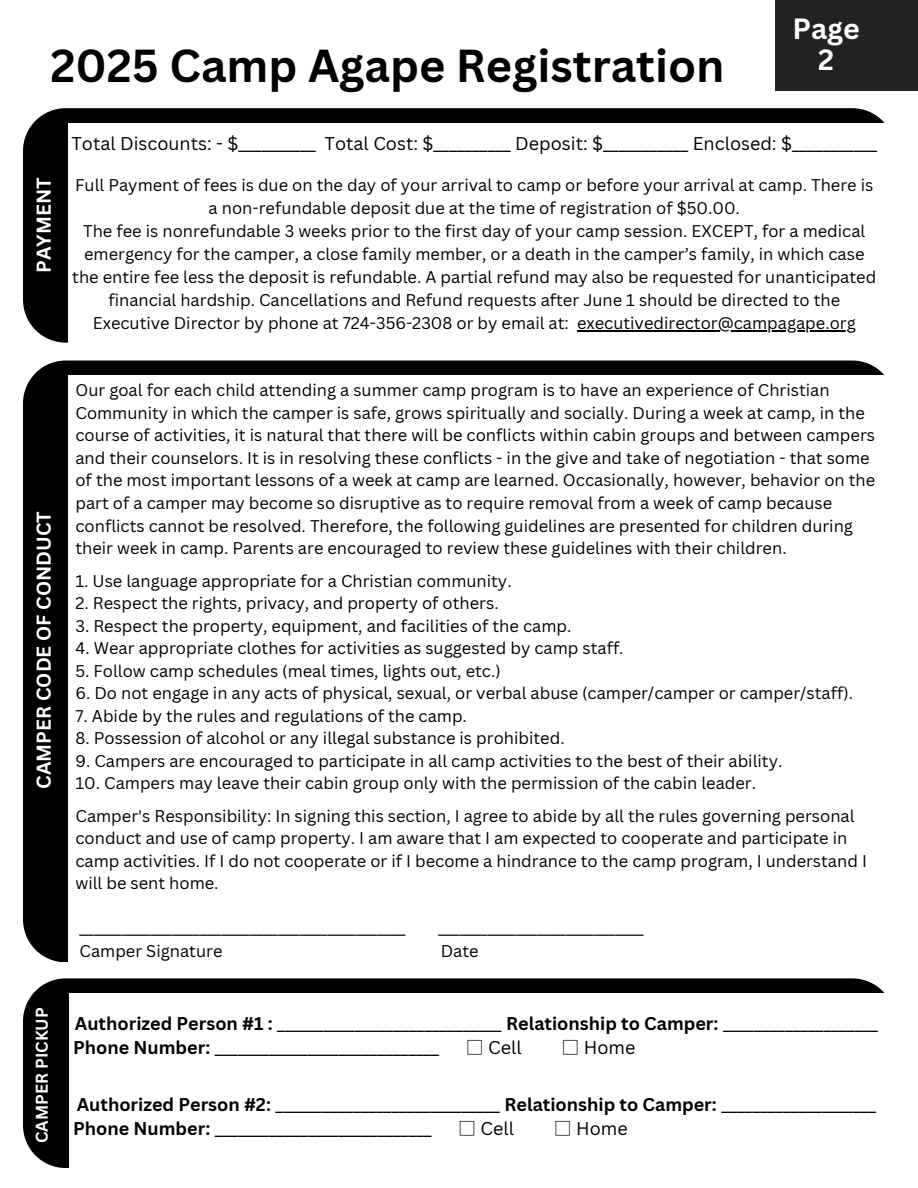
<style>
.page{position:relative;width:918px;height:1188px;background:#fff}
.page>*{position:absolute;margin:0;border:0;box-sizing:border-box;transform-origin:0 0}
.t1{font:700 45px "Canva Sans";color:#000}
.t2{font:700 28.5px/31.5px "Canva Sans";color:#fff;text-align:center}
.t3{font:700 19.5px "Canva Sans";color:#fff}
.t4{font:18px/24.8px "Canva Sans";color:#000}
.t5{font:16.5px/22.5px "Canva Sans";color:#000}
.t6{font:700 16.5px "Canva Sans";color:#fff}
.s1{font-weight:700}
.s2{font-family:"Noto Sans CJ Ksc"}
</style>
<div class="page">
<svg style="left:23px;top:108px;width:862px;height:235px;background:#0e0e0e"></svg>
<div style="left:69px;top:123px;width:838px;height:228px;background:#fff"></div>
<div style="left:23px;top:361px;width:862px;height:601px;background:#000"></div>
<div style="left:69px;top:376px;width:838px;height:604px;background:#fff"></div>
<svg style="left:23px;top:978px;width:862px;height:190px;background:#0f0f0f"></svg>
<div style="left:69px;top:993px;width:838px;height:188px;background:#fff"></div>
<div style="left:775px;top:0;width:143px;height:90px;background:#222"></div>
<hr style="left:577px;top:330px;width:279px;height:1px;background:#000">
<p class="t1" style="left:50px;top:34px;width:676px">2025 Camp Agape Registration</p>
<p class="t2" style="left:792px;top:12px;width:69px">Page<br>2</p>
<p class="t3" style="left:30px;top:273px;width:97px;rotate:-90deg">PAYMENT</p>
<p class="t3" style="left:30px;top:789px;width:279px;rotate:-90deg">CAMPER CODE OF CONDUCT</p>
<h4 class="t6" style="left:30px;top:1143px;width:137px;rotate:-90deg">CAMPER PICKUP</h4>
<p class="t4" style="left:71px;top:131px;width:807px">Total Discounts: - $__________ Total Cost: $__________ Deposit: $___________ Enclosed: $___________</p>
<p class="t5" style="left:75px;top:173px;width:800px;line-height:23px;text-align:center">Full Payment of fees is due on the day of your arrival to camp or before your arrival at camp. There is a non-refundable deposit due at the time of registration of $50.00.</p>
<p class="t5" style="left:83px;top:219px;width:784px">The fee is nonrefundable 3 weeks prior to the first day of your camp session. EXCEPT, for a medical</p>
<p class="t5" style="left:84px;top:242px;width:782px">emergency for the camper, a close family member, or a death in the camper’s family, in which case</p>
<p class="t5" style="left:72px;top:265px;width:806px">the entire fee less the deposit is refundable. A partial refund may also be requested for unanticipated</p>
<p class="t5" style="left:108px;top:288px;width:733px">financial hardship. Cancellations and Refund requests after June 1 should be directed to the</p>
<p class="t5" style="left:93px;top:311px;width:478px">Executive Director by phone at 724-356-2308 or by email at:</p>
<p class="t5" style="left:577px;top:311px;width:280px">executivedirector@campagape.org</p>
<h1 class="t5" style="left:75px;top:379px;width:801px">Our goal for each child attending a summer camp program is to have an experience of Christian Community in which the camper is safe, grows spiritually and socially. During a week at camp, in the course of activities, it is natural that there will be conflicts within cabin groups and between campers and their counselors. It is in resolving these conflicts - in the give and take of negotiation - that some of the most important lessons of a week at camp are learned. Occasionally, however, behavior on the part of a camper may become so disruptive as to require removal from a week of camp because conflicts cannot be resolved. Therefore, the following guidelines are presented for children during their week in camp. Parents are encouraged to review these guidelines with their children.</h1>
<h2 class="t5" style="left:75px;top:569px;width:438px">1. Use language appropriate for a Christian community.</h2>
<h3 class="t5" style="left:75px;top:591px;width:425px">2. Respect the rights, privacy, and property of others.</h3>
<h4 class="t5" style="left:75px;top:614px;width:497px">3. Respect the property, equipment, and facilities of the camp.</h4>
<p class="t5" style="left:75px;top:636px;width:550px">4. Wear appropriate clothes for activities as suggested by camp staff.</p>
<p class="t5" style="left:75px;top:659px;width:427px">5. Follow camp schedules (meal times, lights out, etc.)</p>
<h3 class="t5" style="left:75px;top:681px;width:779px">6. Do not engage in any acts of physical, sexual, or verbal abuse (camper/camper or camper/staff).</h3>
<p class="t5" style="left:75px;top:704px;width:393px">7. Abide by the rules and regulations of the camp.</p>
<p class="t5" style="left:75px;top:726px;width:491px">8. Possession of alcohol or any illegal substance is prohibited.</p>
<p class="t5" style="left:75px;top:749px;width:708px">9. Campers are encouraged to participate in all camp activities to the best of their ability.</p>
<p class="t5" style="left:75px;top:771px;width:682px">10. Campers may leave their cabin group only with the permission of the cabin leader.</p>
<p class="t5" style="left:75px;top:804px;width:793px">Camper's Responsibility: In signing this section, I agree to abide by all the rules governing personal conduct and use of camp property. I am aware that I am expected to cooperate and participate in camp activities. If I do not cooperate or if I become a hindrance to the camp program, I understand I will be sent home.</p>
<p class="t5" style="left:80px;top:916px;width:328px">______________________________________________</p>
<p class="t5" style="left:438px;top:916px;width:207px">_____________________________</p>
<p class="t5" style="left:80px;top:939px;width:144px">Camper Signature</p>
<p class="t5" style="left:441px;top:939px;width:39px">Date</p>
<h5 class="t4" style="left:73px;top:1010px;width:806px"><span class="s1">Authorized Person #1 :</span> _____________________________ <span class="s1">Relationship to Camper:</span> ____________________<br><span class="s1">Phone Number:</span> _____________________________</h5>
<h5 class="t4" style="left:466px;top:1035px;width:57px"><span class="s2">□</span> Cell</h5>
<h5 class="t4" style="left:561px;top:1035px;width:75px"><span class="s2">□</span> Home</h5>
<h4 class="t4" style="left:73px;top:1091px;width:805px"><span class="s1">Authorized Person #2:</span> _____________________________ <span class="s1">Relationship to Camper:</span> ____________________<br><span class="s1">Phone Number:</span> ____________________________</h4>
<h4 class="t4" style="left:458px;top:1116px;width:57px"><span class="s2">□</span> Cell</h4>
<h4 class="t4" style="left:554px;top:1116px;width:75px"><span class="s2">□</span> Home</h4>
</div>
